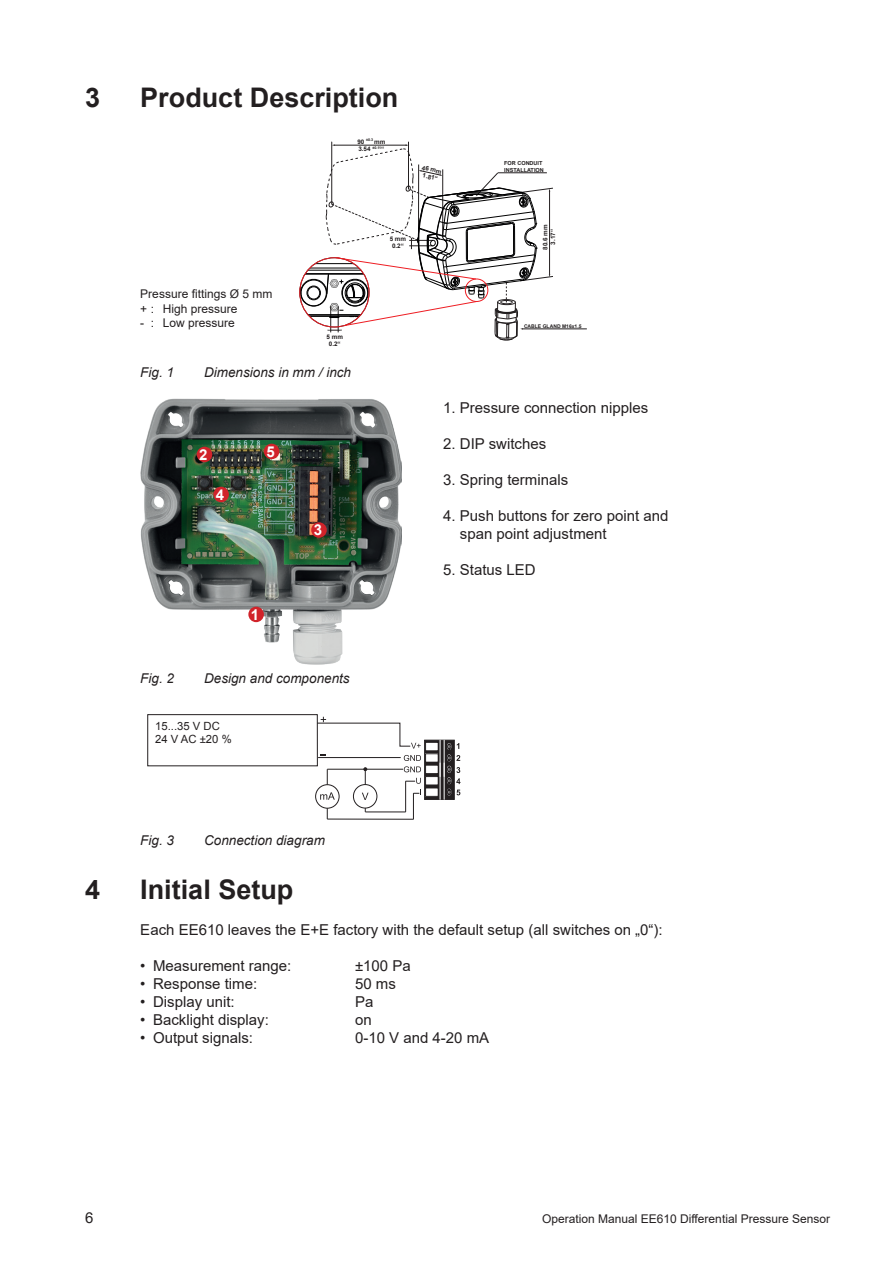
<style>
.page{position:relative;width:893px;height:1263px;background:#fff}
.page>*{position:absolute;margin:0;border:0;box-sizing:border-box;transform-origin:0 0}
.t1{font:700 27px "Arial";color:#231f20}
.t2{font:15px/18px "Arial";color:#231f20}
.t3{font:700 15px "Arial";color:#fff}
.t4{font:italic 13.5px "Arial";color:#231f20}
.t5{font:12px/14.4px "Arial";color:#231f20}
.t6{font:11.25px/13.5px "Arial";color:#231f20}
.t7{font:700 6.3px/7.5px "Arial";color:#231f20;text-align:center}
.t8{font:700 5.55px/6.6px "Arial";color:#231f20}
.t9{font:700 5.1px "Arial";color:#231f20}
</style>
<div class="page">
<hr style="left:408px;top:142px;width:1px;height:47px;background:#231f20">
<hr style="left:331px;top:142px;width:1px;height:62px;background:#231f20">
<hr style="left:522px;top:329px;width:65px;height:1px;background:#231f20">
<svg style="left:300px;top:145px;width:253px;height:196px"></svg>
<div style="left:465px;top:279px;width:23px;height:23px;border:1px solid #ee1d23;border-radius:50%"></div>
<img style="left:140px;top:399px;width:261px;height:266px">
<div style="left:248px;top:607px;width:16px;height:15px;background:#d1232a;border-radius:50%"></div>
<div style="left:197px;top:447px;width:15px;height:15px;background:#d1232a;border-radius:50%"></div>
<div style="left:311px;top:522px;width:16px;height:16px;background:#d1232a;border-radius:50%"></div>
<div style="left:264px;top:444px;width:15px;height:15px;background:#d1232a;border-radius:50%"></div>
<div style="left:213px;top:487px;width:16px;height:15px;background:#d1232a;border-radius:50%"></div>
<hr style="left:327px;top:819px;width:86px;height:1px;background:#231f20">
<svg style="left:148px;top:714px;width:312px;height:105px"></svg>
<h1 class="t1" style="left:85px;top:79px;width:17px">3</h1>
<h1 class="t1" style="left:140px;top:79px;width:260px">Product Description</h1>
<p class="t7" style="left:357px;top:138px;width:30px;text-align:left">90 <sup>±0.3</sup> mm<br>3.54 <sup>±0.11</sup>“</p>
<p class="t7" style="left:423px;top:164px;width:21px;rotate:12deg">46 mm<br>1.81“</p>
<p class="t8" style="left:504px;top:160px;width:41px">FOR CONDUIT<br>INSTALLATION</p>
<p class="t5" style="left:140px;top:287px;width:134px">Pressure fittings Ø 5 mm + : High pressure</p>
<p class="t5" style="left:140px;top:316px;width:96px">- : Low pressure</p>
<p class="t4" style="left:140px;top:364px;width:35px">Fig. 1</p>
<p class="t4" style="left:204px;top:364px;width:149px">Dimensions in mm / inch</p>
<p class="t7" style="left:327px;top:333px;width:18px">5 mm<br>0.2“</p>
<p class="t3" style="left:199px;top:444px;width:10px">2</p>
<p class="t3" style="left:216px;top:484px;width:10px">4</p>
<p class="t3" style="left:266px;top:441px;width:10px">5</p>
<p class="t3" style="left:251px;top:604px;width:10px">1</p>
<p class="t3" style="left:314px;top:520px;width:10px">3</p>
<p class="t4" style="left:140px;top:670px;width:35px">Fig. 2</p>
<p class="t4" style="left:204px;top:670px;width:147px">Design and components</p>
<p class="t6" style="left:155px;top:719px;width:78px">15...35 V DC<br>24 V AC ±20 %</p>
<p class="t4" style="left:140px;top:832px;width:35px">Fig. 3</p>
<p class="t4" style="left:204px;top:832px;width:122px">Connection diagram</p>
<p class="t7" style="left:390px;top:235px;width:18px">5 mm<br>0.2“</p>
<p class="t7" style="left:542px;top:250px;width:27px;rotate:-90deg">80.6 mm<br>3.17“</p>
<p class="t9" style="left:524px;top:323px;width:59px">CABLE GLAND M16x1.5</p>
<p class="t2" style="left:443px;top:399px;width:207px">1. Pressure connection nipples</p>
<p class="t2" style="left:443px;top:435px;width:105px">2. DIP switches</p>
<p class="t2" style="left:443px;top:471px;width:127px">3. Spring terminals</p>
<p class="t2" style="left:460px;top:507px;width:210px;text-indent:-17px">4. Push buttons for zero point and span point adjustment</p>
<p class="t2" style="left:443px;top:561px;width:94px">5. Status LED</p>
<h1 class="t1" style="left:85px;top:871px;width:17px">4</h1>
<h1 class="t1" style="left:140px;top:871px;width:155px">Initial Setup</h1>
<p class="t2" style="left:140px;top:921px;width:524px">Each EE610 leaves the E+E factory with the default setup (all switches on „0“):</p>
<p class="t2" style="left:140px;top:957px;width:153px">• Measurement range:</p>
<p class="t2" style="left:355px;top:957px;width:57px">±100 Pa</p>
<p class="t2" style="left:140px;top:975px;width:118px">• Response time:</p>
<p class="t2" style="left:355px;top:975px;width:42px">50 ms</p>
<p class="t2" style="left:140px;top:993px;width:96px">• Display unit:</p>
<p class="t2" style="left:355px;top:993px;width:20px">Pa</p>
<p class="t2" style="left:140px;top:1011px;width:130px">• Backlight display:</p>
<p class="t2" style="left:355px;top:1011px;width:18px">on</p>
<p class="t2" style="left:140px;top:1029px;width:114px">• Output signals:</p>
<p class="t2" style="left:355px;top:1029px;width:136px">0-10 V and 4-20 mA</p>
<p class="t2" style="left:85px;top:1208px;width:10px">6</p>
<p class="t5" style="left:542px;top:1212px;width:289px">Operation Manual EE610 Differential Pressure Sensor</p>
</div>
